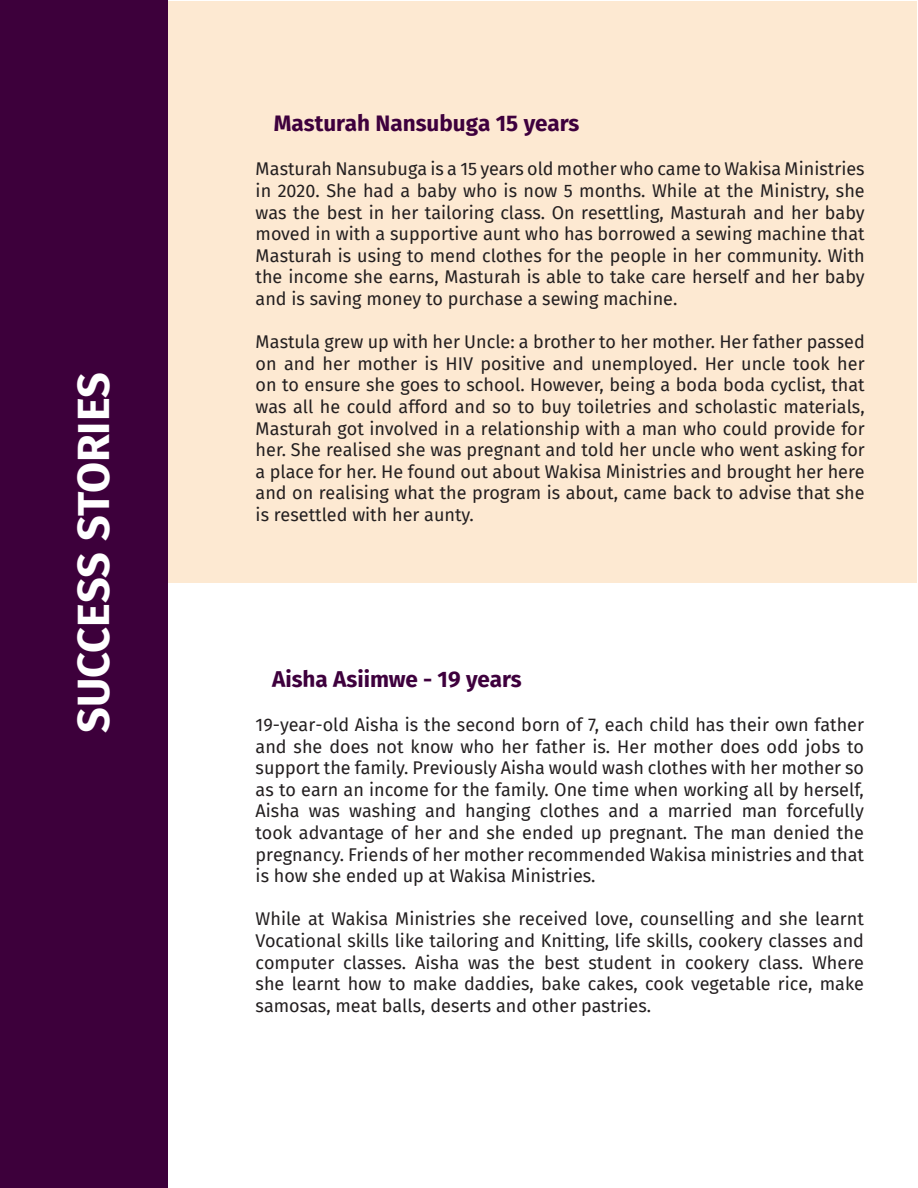
<style>
.page{position:relative;width:918px;height:1188px;background:#fff}
.page>*{position:absolute;margin:0;border:0;box-sizing:border-box;transform-origin:0 0}
.t1{font:700 45px "Fira Sans";color:#fff}
.t2{font:700 22.5px "Fira Sans";color:#3e003d}
.baseWakisa{font:18px/21.6px "Fira Sans";color:#231f20;text-align:justify}
</style>
<div class="page">
<div style="left:0;top:1px;width:917px;height:582px;background:#fde9d2"></div>
<div style="left:0;top:0;width:167px;height:1188px;background:#3d003b"></div>
<p class="t1" style="left:56px;top:733px;width:362px;rotate:-90deg">SUCCESS STORIES</p>
<p class="t2" style="left:274px;top:104px;width:307px">Masturah Nansubuga 15 years</p>
<p class="baseWakisa" style="left:256px;top:158px;width:611px">Masturah Nansubuga is a 15 years old mother who came to Wakisa Ministries in 2020. She had a baby who is now 5 months. While at the Ministry, she was the best in her tailoring class. On resettling, Masturah and her baby moved in with a supportive aunt who has borrowed a sewing machine that Masturah is using to mend clothes for the people in her community. With the income she earns, Masturah is able to take care herself and her baby and is saving money to purchase a sewing machine.</p>
<p class="baseWakisa" style="left:256px;top:331px;width:611px">Mastula grew up with her Uncle: a brother to her mother. Her father passed on and her mother is HIV positive and unemployed. Her uncle took her on to ensure she goes to school. However, being a boda boda cyclist, that was all he could afford and so to buy toiletries and scholastic materials, Masturah got involved in a relationship with a man who could provide for her. She realised she was pregnant and told her uncle who went asking for a place for her. He found out about Wakisa Ministries and brought her here and on realising what the program is about, came back to advise that she is resettled with her aunty.</p>
<p class="t2" style="left:272px;top:660px;width:251px">Aisha Asiimwe - 19 years</p>
<p class="baseWakisa" style="left:256px;top:714px;width:610px">19-year-old Aisha is the second born of 7, each child has their own father and she does not know who her father is. Her mother does odd jobs to support the family. Previously Aisha would wash clothes with her mother so as to earn an income for the family. One time when working all by herself, Aisha was washing and hanging clothes and a married man forcefully took advantage of her and she ended up pregnant. The man denied the pregnancy. Friends of her mother recommended Wakisa ministries and that is how she ended up at Wakisa Ministries.</p>
<p class="baseWakisa" style="left:256px;top:908px;width:610px">While at Wakisa Ministries she received love, counselling and she learnt Vocational skills like tailoring and Knitting, life skills, cookery classes and computer classes. Aisha was the best student in cookery class. Where she learnt how to make daddies, bake cakes, cook vegetable rice, make samosas, meat balls, deserts and other pastries.</p>
</div>
